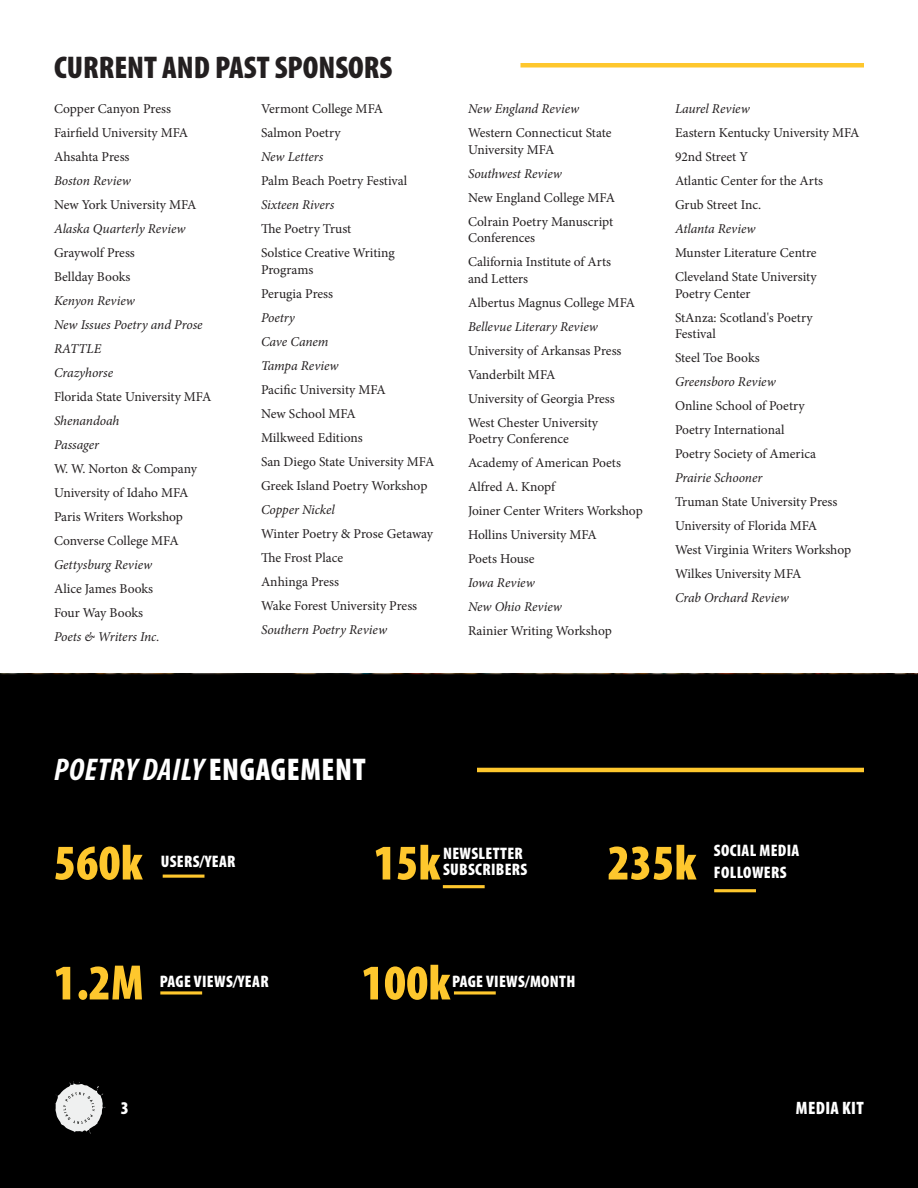
<style>
.page{position:relative;width:918px;height:1188px;background:#fff}
.page>*{position:absolute;margin:0;border:0;box-sizing:border-box;transform-origin:0 0}
.Subhead{font:900 condensed 50.25px "Myriad Pro";color:#fec72d}
.t1{font:900 condensed 31.5px "Myriad Pro";color:#231f20}
.t2{font:italic 700 condensed 31.5px "Myriad Pro";letter-spacing:.02em;color:#fff}
.t3{font:900 condensed 18px "Myriad Pro";letter-spacing:.02em;color:#fff}
.Subhead-2{font:900 condensed 16.8px/16.5px "Myriad Pro";letter-spacing:.02em;color:#fff}
.Body{font:13.5px/16.5px "Minion Pro";letter-spacing:-.005em;color:#231f20}
.Body-2{font:italic 13.5px "Minion Pro";letter-spacing:-.005em;color:#231f20}
.s1{font-weight:900;font-style:normal}
</style>
<div class="page">
<div style="left:0;top:674px;width:918px;height:514px;background:#000"></div>
<div style="left:520px;top:63px;width:344px;height:5px;background:#fec72d"></div>
<hr style="left:477px;top:768px;width:387px;height:4px;background:#fec72d">
<hr style="left:163px;top:875px;width:42px;height:3px;background:#fec72d">
<svg style="left:160px;top:991px;width:42px;height:4px"></svg>
<hr style="left:443px;top:885px;width:42px;height:3px;background:#fec72d">
<svg style="left:454px;top:991px;width:42px;height:4px"></svg>
<hr style="left:714px;top:889px;width:42px;height:3px;background:#fec72d">
<svg style="left:55px;top:1081px;width:50px;height:53px"></svg>
<p class="t1" style="left:54px;top:47px;width:340px">CURRENT AND PAST SPONSORS</p>
<p class="Body" style="left:54px;top:101px;width:118px">Copper Canyon Press</p>
<p class="Body" style="left:54px;top:125px;width:136px">Fairfield University MFA</p>
<p class="Body" style="left:54px;top:149px;width:77px">Ahsahta Press</p>
<p class="Body-2" style="left:54px;top:172px;width:78px">Boston Review</p>
<p class="Body" style="left:54px;top:197px;width:144px">New York University MFA</p>
<p class="Body-2" style="left:54px;top:220px;width:133px">Alaska Quarterly Review</p>
<p class="Body" style="left:54px;top:245px;width:82px">Graywolf Press</p>
<p class="Body" style="left:54px;top:269px;width:78px">Bellday Books</p>
<p class="Body-2" style="left:54px;top:292px;width:82px">Kenyon Review</p>
<p class="Body-2" style="left:54px;top:316px;width:150px">New Issues Poetry and Prose</p>
<p class="Body-2" style="left:54px;top:340px;width:49px">RATTLE</p>
<p class="Body-2" style="left:54px;top:364px;width:61px">Crazyhorse</p>
<p class="Body" style="left:54px;top:389px;width:159px">Florida State University MFA</p>
<p class="Body-2" style="left:54px;top:412px;width:67px">Shenandoah</p>
<p class="Body-2" style="left:54px;top:436px;width:47px">Passager</p>
<p class="Body" style="left:54px;top:461px;width:144px">W. W. Norton &amp; Company</p>
<p class="Body" style="left:54px;top:485px;width:136px">University of Idaho MFA</p>
<p class="Body" style="left:54px;top:509px;width:131px">Paris Writers Workshop</p>
<p class="Body" style="left:54px;top:533px;width:126px">Converse College MFA</p>
<p class="Body-2" style="left:54px;top:556px;width:100px">Gettysburg Review</p>
<p class="Body" style="left:54px;top:581px;width:101px">Alice James Books</p>
<p class="Body" style="left:54px;top:605px;width:91px">Four Way Books</p>
<p class="Body-2" style="left:54px;top:628px;width:107px">Poets &amp; Writers Inc.</p>
<p class="Body" style="left:261px;top:101px;width:124px">Vermont College MFA</p>
<p class="Body" style="left:261px;top:125px;width:81px">Salmon Poetry</p>
<p class="Body-2" style="left:261px;top:148px;width:64px">New Letters</p>
<p class="Body" style="left:261px;top:173px;width:148px">Palm Beach Poetry Festival</p>
<p class="Body-2" style="left:261px;top:196px;width:75px">Sixteen Rivers</p>
<p class="Body" style="left:261px;top:221px;width:92px">The Poetry Trust</p>
<p class="Body" style="left:261px;top:245px;width:135px">Solstice Creative Writing<br>Programs</p>
<p class="Body" style="left:261px;top:285px;width:74px">Perugia Press</p>
<p class="Body-2" style="left:261px;top:308px;width:35px">Poetry</p>
<p class="Body-2" style="left:261px;top:332px;width:69px">Cave Canem</p>
<p class="Body-2" style="left:261px;top:356px;width:79px">Tampa Review</p>
<p class="Body" style="left:261px;top:381px;width:126px">Pacific University MFA</p>
<p class="Body" style="left:261px;top:405px;width:96px">New School MFA</p>
<p class="Body" style="left:261px;top:429px;width:103px">Milkweed Editions</p>
<p class="Body" style="left:261px;top:453px;width:175px">San Diego State University MFA</p>
<p class="Body" style="left:261px;top:477px;width:168px">Greek Island Poetry Workshop</p>
<p class="Body-2" style="left:261px;top:500px;width:75px">Copper Nickel</p>
<p class="Body" style="left:261px;top:525px;width:174px">Winter Poetry &amp; Prose Getaway</p>
<p class="Body" style="left:261px;top:549px;width:84px">The Frost Place</p>
<p class="Body" style="left:261px;top:573px;width:80px">Anhinga Press</p>
<p class="Body" style="left:261px;top:597px;width:158px">Wake Forest University Press</p>
<p class="Body-2" style="left:261px;top:620px;width:128px">Southern Poetry Review</p>
<p class="Body-2" style="left:468px;top:100px;width:113px">New England Review</p>
<p class="Body" style="left:468px;top:125px;width:145px">Western Connecticut State<br>University MFA</p>
<p class="Body-2" style="left:468px;top:164px;width:95px">Southwest Review</p>
<p class="Body" style="left:468px;top:189px;width:149px">New England College MFA</p>
<p class="Body" style="left:468px;top:213px;width:147px">Colrain Poetry Manuscript<br>Conferences</p>
<p class="Body" style="left:468px;top:254px;width:145px">California Institute of Arts and Letters</p>
<p class="Body" style="left:468px;top:294px;width:169px">Albertus Magnus College MFA</p>
<p class="Body-2" style="left:468px;top:317px;width:131px">Bellevue Literary Review</p>
<p class="Body" style="left:468px;top:342px;width:155px">University of Arkansas Press</p>
<p class="Body" style="left:468px;top:366px;width:89px">Vanderbilt MFA</p>
<p class="Body" style="left:468px;top:390px;width:148px">University of Georgia Press</p>
<p class="Body" style="left:468px;top:414px;width:132px">West Chester University<br>Poetry Conference</p>
<p class="Body" style="left:468px;top:455px;width:155px">Academy of American Poets</p>
<p class="Body" style="left:468px;top:479px;width:89px">Alfred A. Knopf</p>
<p class="Body" style="left:468px;top:503px;width:176px">Joiner Center Writers Workshop</p>
<p class="Body" style="left:468px;top:527px;width:130px">Hollins University MFA</p>
<p class="Body" style="left:468px;top:551px;width:68px">Poets House</p>
<p class="Body-2" style="left:468px;top:574px;width:68px">Iowa Review</p>
<p class="Body-2" style="left:468px;top:598px;width:95px">New Ohio Review</p>
<p class="Body" style="left:468px;top:623px;width:145px">Rainier Writing Workshop</p>
<p class="Body-2" style="left:675px;top:100px;width:76px">Laurel Review</p>
<p class="Body" style="left:675px;top:125px;width:186px">Eastern Kentucky University MFA</p>
<p class="Body" style="left:675px;top:149px;width:74px">92nd Street Y</p>
<p class="Body" style="left:675px;top:173px;width:150px">Atlantic Center for the Arts</p>
<p class="Body" style="left:675px;top:197px;width:88px">Grub Street Inc.</p>
<p class="Body-2" style="left:675px;top:220px;width:82px">Atlanta Review</p>
<p class="Body" style="left:675px;top:245px;width:143px">Munster Literature Centre</p>
<p class="Body" style="left:675px;top:269px;width:143px">Cleveland State University<br>Poetry Center</p>
<p class="Body" style="left:675px;top:309px;width:139px">StAnza: Scotland's Poetry<br>Festival</p>
<p class="Body" style="left:675px;top:350px;width:86px">Steel Toe Books</p>
<p class="Body-2" style="left:675px;top:373px;width:102px">Greensboro Review</p>
<p class="Body" style="left:675px;top:398px;width:131px">Online School of Poetry</p>
<p class="Body" style="left:675px;top:422px;width:111px">Poetry International</p>
<p class="Body" style="left:675px;top:446px;width:143px">Poetry Society of America</p>
<p class="Body-2" style="left:675px;top:469px;width:89px">Prairie Schooner</p>
<p class="Body" style="left:675px;top:494px;width:164px">Truman State University Press</p>
<p class="Body" style="left:675px;top:518px;width:144px">University of Florida MFA</p>
<p class="Body" style="left:675px;top:542px;width:178px">West Virginia Writers Workshop</p>
<p class="Body" style="left:675px;top:566px;width:128px">Wilkes University MFA</p>
<p class="Body-2" style="left:675px;top:589px;width:116px">Crab Orchard Review</p>
<p class="t2" style="left:54px;top:750px;width:313px">POETRY DAILY <span class="s1">ENGAGEMENT</span></p>
<p class="Subhead" style="left:54px;top:831px;width:90px">560k</p>
<p class="Subhead-2" style="left:161px;top:853px;width:76px">USERS/YEAR</p>
<p class="Subhead" style="left:374px;top:831px;width:68px">15k</p>
<p class="Subhead-2" style="left:443px;top:844px;width:86px">NEWSLETTER<br>SUBSCRIBERS</p>
<p class="Subhead" style="left:54px;top:951px;width:91px">1.2M</p>
<p class="Subhead-2" style="left:160px;top:973px;width:110px">PAGE VIEWS/YEAR</p>
<p class="Subhead" style="left:362px;top:951px;width:90px">100k</p>
<p class="Subhead-2" style="left:452px;top:973px;width:125px">PAGE VIEWS/MONTH</p>
<p class="Subhead" style="left:608px;top:831px;width:90px">235k</p>
<p class="Subhead-2" style="left:714px;top:842px;width:87px">SOCIAL MEDIA</p>
<p class="Subhead-2" style="left:714px;top:863px;width:74px">FOLLOWERS</p>
<h3 class="t3" style="left:121px;top:1097px;width:9px">3</h3>
<h3 class="t3" style="left:796px;top:1097px;width:69px">MEDIA KIT</h3>
</div>
